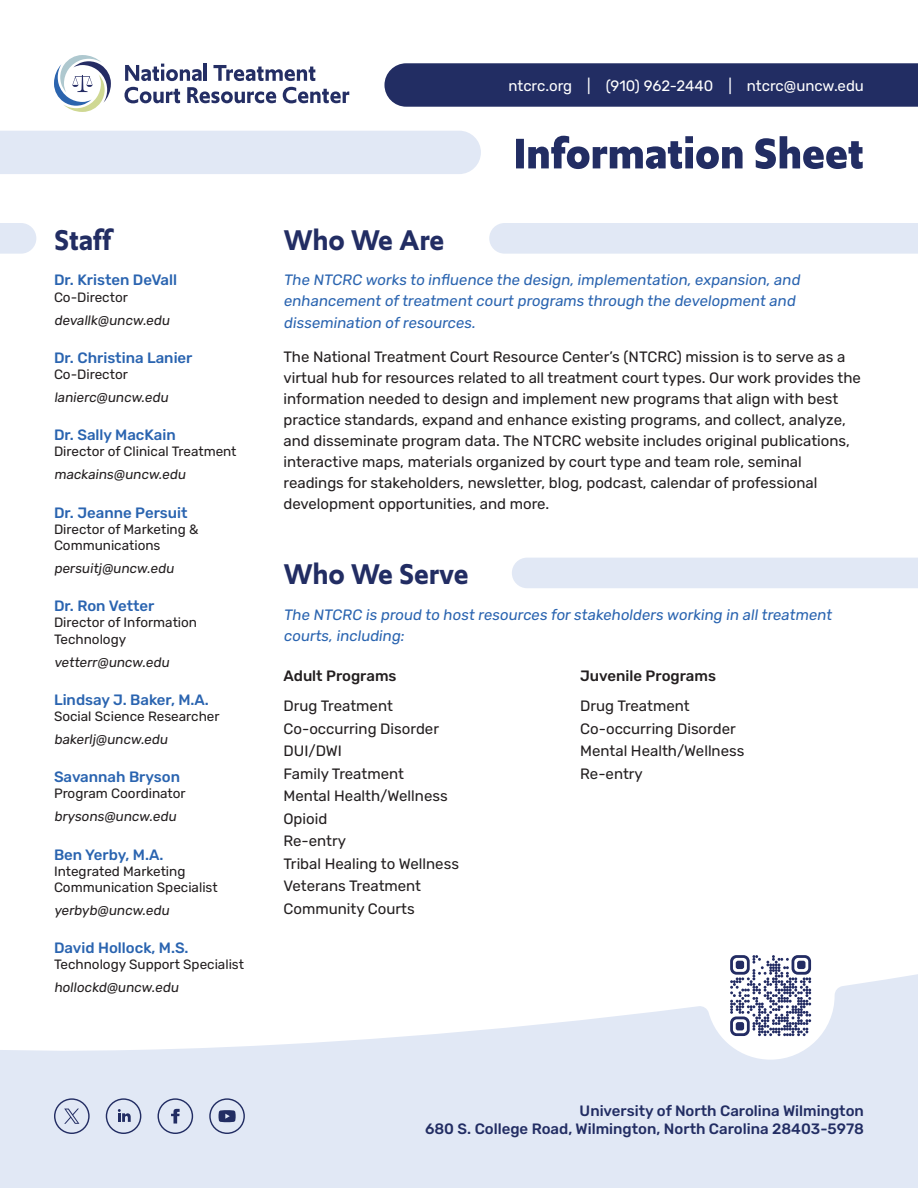
<style>
.page{position:relative;width:918px;height:1188px;background:#fff}
.page>*{position:absolute;margin:0;border:0;box-sizing:border-box;transform-origin:0 0}
.t1{font:600 30px "Upgrade";letter-spacing:-.005em;color:#222d63}
.t2{font:15px/21px "Rubik";color:#231f20}
.t3{font:15px/21.3px "Rubik";color:#2a64b0}
.t4{font:500 15px "Rubik";color:#2a64b0}
.t5{font:500 15px "Rubik";color:#222d63}
.t6{font:15px "Rubik";color:#fff}
.t7{font:500 15px "Rubik";color:#231f20}
.t8{font:13.5px/16.2px "Rubik";color:#231f20}
</style>
<div class="page">
<svg style="left:0;top:974px;width:918px;height:214px;fill:#e1e8f5"></svg>
<div style="left:384px;top:63px;width:534px;height:44px;background:#222d63"></div>
<div style="left:0;top:131px;width:481px;height:43px;background:#e1e8f5"></div>
<svg style="left:516px;top:136px;width:347px;height:33px"></svg>
<div style="left:489px;top:223px;width:429px;height:31px;background:#e1e8f5"></div>
<div style="left:512px;top:558px;width:406px;height:30px;background:#e1e8f5"></div>
<svg style="left:0;top:223px;width:36px;height:31px"></svg>
<svg style="left:730px;top:955px;width:81px;height:81px"></svg>
<div style="left:736px;top:961px;width:8px;height:8px;background:#232c63;border-radius:2px"></div>
<div style="left:797px;top:961px;width:8px;height:8px;background:#232c63;border-radius:2px"></div>
<div style="left:736px;top:1022px;width:8px;height:8px;background:#232c63;border-radius:2px"></div>
<svg style="left:158px;top:1098px;width:35px;height:36px"></svg>
<svg style="left:106px;top:1098px;width:35px;height:36px"></svg>
<svg style="left:209px;top:1098px;width:36px;height:36px"></svg>
<svg style="left:54px;top:1098px;width:36px;height:36px"></svg>
<svg style="left:54px;top:55px;width:57px;height:57px"></svg>
<svg style="left:125px;top:64px;width:77px;height:17px"></svg>
<hr style="left:204px;top:64px;width:3px;height:17px;background:#242e64">
<svg style="left:213px;top:65px;width:102px;height:16px"></svg>
<svg style="left:125px;top:87px;width:55px;height:16px"></svg>
<svg style="left:187px;top:87px;width:89px;height:16px"></svg>
<svg style="left:283px;top:87px;width:66px;height:16px"></svg>
<p class="t6" style="left:509px;top:77px;width:357px">ntcrc.org | (910) 962-2440 | ntcrc@uncw.edu</p>
<p class="t1" style="left:54px;top:220px;width:59px">Staff</p>
<p class="t4" style="left:54px;top:272px;width:125px">Dr. Kristen DeVall</p>
<p class="t8" style="left:54px;top:289px;width:75px">Co-Director</p>
<p class="t8" style="left:54px;top:312px;width:119px">devallk@uncw.edu</p>
<p class="t4" style="left:54px;top:349px;width:140px">Dr. Christina Lanier</p>
<p class="t8" style="left:54px;top:367px;width:75px">Co-Director</p>
<p class="t8" style="left:54px;top:390px;width:118px">lanierc@uncw.edu</p>
<p class="t4" style="left:54px;top:426px;width:123px">Dr. Sally MacKain</p>
<p class="t8" style="left:54px;top:444px;width:184px">Director of Clinical Treatment</p>
<p class="t8" style="left:54px;top:467px;width:135px">mackains@uncw.edu</p>
<p class="t4" style="left:54px;top:504px;width:135px">Dr. Jeanne Persuit</p>
<p class="t8" style="left:54px;top:521px;width:146px">Director of Marketing &amp;<br>Communications</p>
<p class="t8" style="left:54px;top:561px;width:124px">persuitj@uncw.edu</p>
<p class="t4" style="left:54px;top:597px;width:102px">Dr. Ron Vetter</p>
<p class="t8" style="left:54px;top:615px;width:145px">Director of Information<br>Technology</p>
<p class="t8" style="left:54px;top:654px;width:119px">vetterr@uncw.edu</p>
<p class="t4" style="left:54px;top:691px;width:156px">Lindsay J. Baker, M.A.</p>
<p class="t8" style="left:54px;top:709px;width:167px">Social Science Researcher</p>
<p class="t8" style="left:54px;top:732px;width:117px">bakerlj@uncw.edu</p>
<p class="t4" style="left:54px;top:768px;width:128px">Savannah Bryson</p>
<p class="t8" style="left:54px;top:786px;width:133px">Program Coordinator</p>
<p class="t8" style="left:54px;top:809px;width:126px">brysons@uncw.edu</p>
<p class="t4" style="left:54px;top:846px;width:111px">Ben Yerby, M.A.</p>
<p class="t8" style="left:54px;top:863px;width:165px">Integrated Marketing<br>Communication Specialist</p>
<p class="t8" style="left:54px;top:903px;width:119px">yerbyb@uncw.edu</p>
<p class="t4" style="left:54px;top:939px;width:136px">David Hollock, M.S.</p>
<p class="t8" style="left:54px;top:957px;width:192px">Technology Support Specialist</p>
<p class="t8" style="left:54px;top:980px;width:128px">hollockd@uncw.edu</p>
<p class="t1" style="left:284px;top:220px;width:162px">Who We Are</p>
<p class="t3" style="left:284px;top:270px;width:520px">The NTCRC works to influence the design, implementation, expansion, and enhancement of treatment court programs through the development and dissemination of resources.</p>
<p class="t2" style="left:284px;top:347px;width:579px">The National Treatment Court Resource Center’s (NTCRC) mission is to serve as a virtual hub for resources related to all treatment court types. Our work provides the information needed to design and implement new programs that align with best practice standards, expand and enhance existing programs, and collect, analyze, and disseminate program data. The NTCRC website includes original publications, interactive maps, materials organized by court type and team role, seminal readings for stakeholders, newsletter, blog, podcast, calendar of professional development opportunities, and more.</p>
<p class="t1" style="left:284px;top:554px;width:186px">Who We Serve</p>
<p class="t3" style="left:284px;top:605px;width:552px">The NTCRC is proud to host resources for stakeholders working in alltreatment courts, including:</p>
<p class="t7" style="left:284px;top:667px;width:115px">Adult Programs</p>
<p class="t2" style="left:284px;top:696px;width:111px">Drug Treatment</p>
<p class="t2" style="left:284px;top:718px;width:157px">Co-occurring Disorder</p>
<p class="t2" style="left:284px;top:741px;width:60px">DUI/DWI</p>
<p class="t2" style="left:284px;top:763px;width:122px">Family Treatment</p>
<p class="t2" style="left:284px;top:786px;width:166px">Mental Health/Wellness</p>
<p class="t2" style="left:284px;top:808px;width:45px">Opioid</p>
<p class="t2" style="left:284px;top:831px;width:64px">Re-entry</p>
<p class="t2" style="left:284px;top:853px;width:177px">Tribal Healing to Wellness</p>
<p class="t2" style="left:284px;top:876px;width:139px">Veterans Treatment</p>
<p class="t2" style="left:284px;top:898px;width:133px">Community Courts</p>
<p class="t7" style="left:580px;top:667px;width:137px">Juvenile Programs</p>
<p class="t2" style="left:580px;top:696px;width:111px">Drug Treatment</p>
<p class="t2" style="left:580px;top:718px;width:157px">Co-occurring Disorder</p>
<p class="t2" style="left:580px;top:741px;width:166px">Mental Health/Wellness</p>
<p class="t2" style="left:580px;top:763px;width:64px">Re-entry</p>
<p class="t5" style="left:580px;top:1102px;width:286px">University of North Carolina Wilmington</p>
<p class="t5" style="left:425px;top:1120px;width:440px">680 S. College Road, Wilmington, North Carolina 28403-5978</p>
</div>
